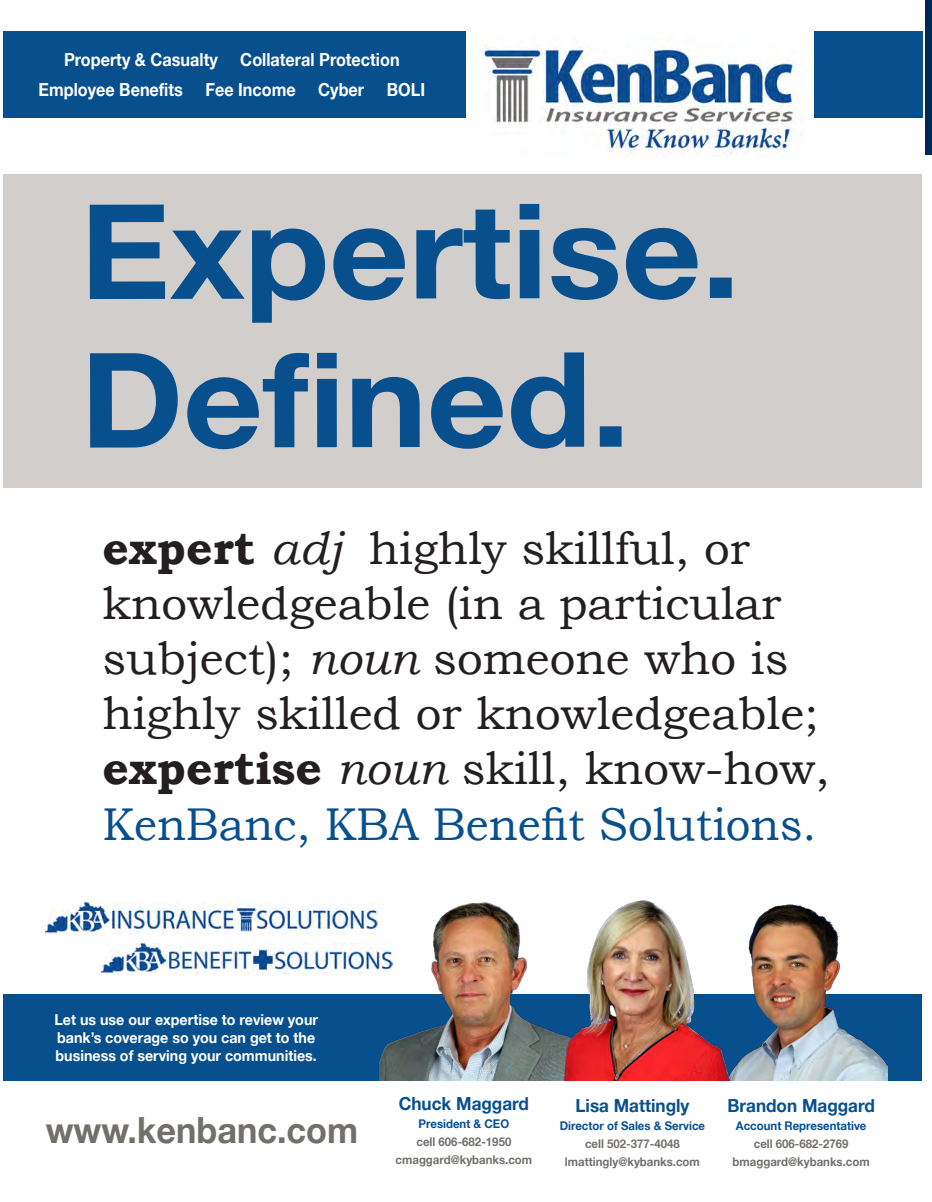
<style>
.page{position:relative;width:932px;height:1202px;background:#fff}
.page>*{position:absolute;margin:0;border:0;box-sizing:border-box;transform-origin:0 0}
.t1{font:700 132px/148.6px "Helvetica 75";color:#084f8e;scale:1.05 1}
.t2{font:45.9px/55.1px "Bookman Old Style";color:#231f20}
.t3{font:700 36px "Helvetica 75";color:#73706c;scale:.95 1}
.t4{font:700 18px "Helvetica 75";color:#fff;scale:.9 1}
.t5{font:700 18px "Helvetica 75";color:#084f8e;scale:.95 1}
.t6{font:700 15px/18px "Helvetica 75";color:#fff;scale:.95 1}
.t7{font:700 12px/18px "Helvetica 75";color:#73706c;text-align:center;scale:.95 1}
.s1{font-weight:700}
.s2{font-style:italic}
.s3{color:#084f8e}
</style>
<div class="page">
<div style="left:925px;top:0;width:7px;height:154px;background:#002855"></div>
<div style="left:4px;top:32px;width:462px;height:86px;background:#084f8e"></div>
<img style="left:482px;top:40px;width:316px;height:117px">
<div style="left:814px;top:32px;width:108px;height:86px;background:#084f8e"></div>
<div style="left:4px;top:174px;width:918px;height:314px;background:#d2cecc"></div>
<div style="left:4px;top:994px;width:918px;height:86px;background:#084f8e"></div>
<img style="left:738px;top:904px;width:149px;height:177px">
<img style="left:380px;top:902px;width:142px;height:178px">
<img style="left:522px;top:900px;width:216px;height:181px">
<img style="left:45px;top:903px;width:332px;height:31px">
<img style="left:102px;top:943px;width:290px;height:32px">
<p class="t4" style="left:64px;top:49px;width:172px">Property &amp; Casualty</p>
<p class="t4" style="left:240px;top:49px;width:178px">Collateral Protection</p>
<p class="t4" style="left:39px;top:79px;width:162px">Employee Benefits</p>
<p class="t4" style="left:205px;top:79px;width:102px">Fee Income</p>
<p class="t4" style="left:318px;top:79px;width:53px">Cyber</p>
<p class="t4" style="left:387px;top:79px;width:44px">BOLI</p>
<p class="t1" style="left:80px;top:174px;width:630px">Expertise.<br>Defined.</p>
<p class="t2" style="left:102px;top:521px;width:729px"><span class="s1">expert</span> <span class="s2">adj</span> highly skillful, or knowledgeable (in a particular subject); <span class="s2">noun</span> someone who is highly skilled or knowledgeable; <span class="s1">expertise</span> <span class="s2">noun</span> skill, know-how,<br><span class="s3">KenBanc, KBA Benefit Solutions.</span></p>
<p class="t6" style="left:54px;top:1010px;width:279px">Let us use our expertise to review your bank’s coverage so you can get to the business of serving your communities.</p>
<p class="t3" style="left:46px;top:1108px;width:330px">www.kenbanc.com</p>
<p class="t5" style="left:399px;top:1092px;width:139px">Chuck Maggard</p>
<p class="t7" style="left:395px;top:1114px;width:145px"><span class="s3">President &amp; CEO<br></span>cell 606-682-1950 cmaggard@kybanks.com</p>
<p class="t5" style="left:575px;top:1094px;width:121px">Lisa Mattingly</p>
<p class="t7" style="left:560px;top:1116px;width:154px"><span class="s3">Director of Sales &amp; Service </span>cell 502-377-4048 lmattingly@kybanks.com</p>
<p class="t5" style="left:727px;top:1094px;width:157px">Brandon Maggard</p>
<p class="t7" style="left:732px;top:1116px;width:146px"><span class="s3">Account Representative </span>cell 606-682-2769 bmaggard@kybanks.com</p>
</div>
